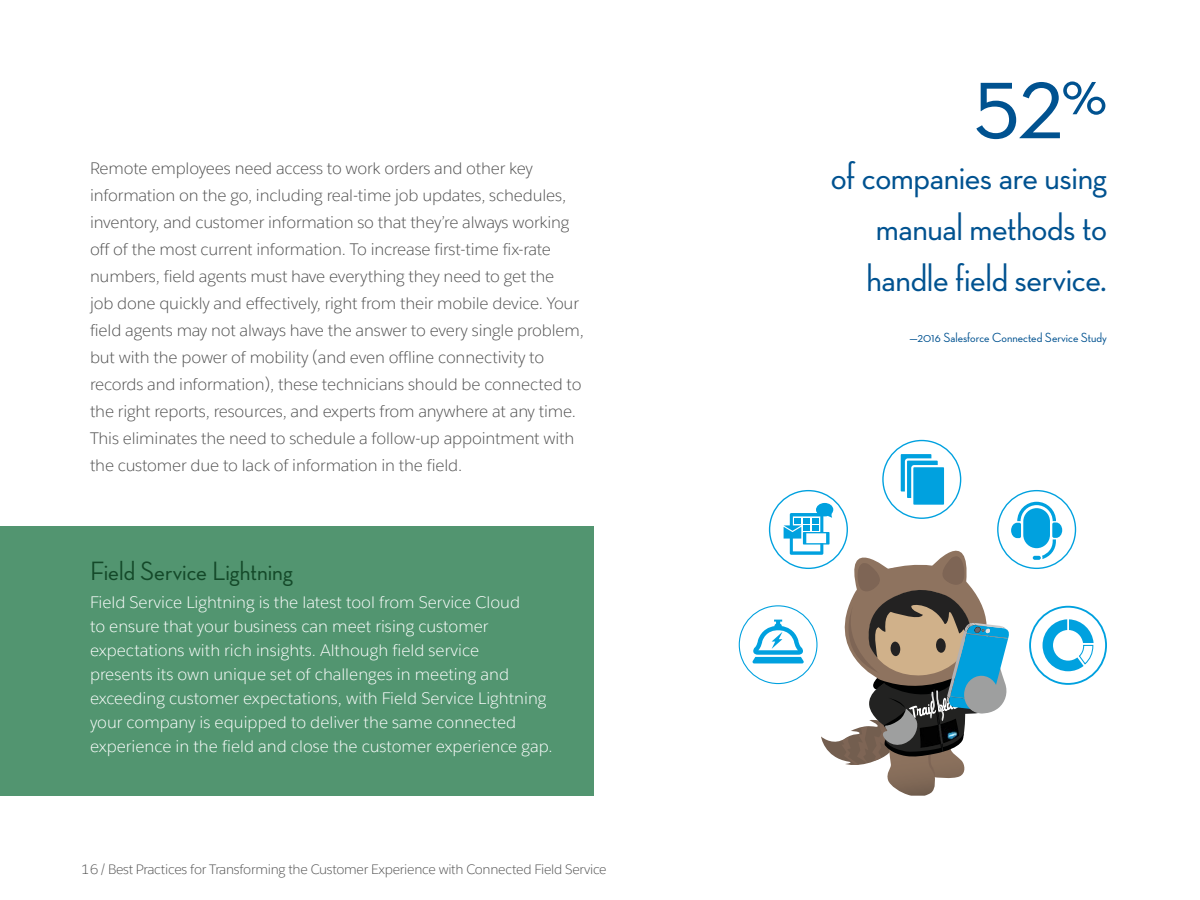
<style>
.page{position:relative;width:1200px;height:900px;background:#fff}
.page>*{position:absolute;margin:0;border:0;box-sizing:border-box;transform-origin:0 0}
.t1{font:500 108px "Neutraface Display";color:#005290}
.t2{font:500 39px/51px "Neutraface Display";letter-spacing:-.01em;color:#005290;text-align:justify}
.t3{font:500 27px "Neutraface Display";color:#144929}
.t4{font:300 16.5px/27px "Salesforce Sans";letter-spacing:-.01em;color:#505050}
.t5{font:300 16.5px/24px "Salesforce Sans";color:#fff}
.t6{font:300 13.5px "Salesforce Sans";letter-spacing:-.02em;color:#505050}
.t7{font:500 13.5px "Neutraface Display";color:#005290}
</style>
<div class="page">
<div style="left:0;top:526px;width:594px;height:270px;background:#529570"></div>
<svg style="left:752px;top:454px;width:342px;height:342px"></svg>
<p class="t4" style="left:90px;top:155px;width:496px">Remote employees need access to work orders and other key information on the go, including real-time job updates, schedules, inventory, and customer information so that they’re always working off of the most current information. To increase first-time fix-rate numbers, field agents must have everything they need to get the<br>job done quickly and effectively, right from their mobile device. Your field agents may not always have the answer to every single problem, but with the power of mobility (and even offline connectivity to records and information), these technicians should be connected to the right reports, resources, and experts from anywhere at any time.<br>This eliminates the need to schedule a follow-up appointment with the customer due to lack of information in the field.</p>
<h3 class="t3" style="left:90px;top:556px;width:204px">Field Service Lightning</h3>
<p class="t5" style="left:90px;top:590px;width:464px">Field Service Lightning is the latest tool from Service Cloud<br>to ensure that your business can meet rising customer expectations with rich insights. Although field service<br>presents its own unique set of challenges in meeting and exceeding customer expectations, with Field Service Lightning your company is equipped to deliver the same connected experience in the field and close the customer experience gap.</p>
<p class="t6" style="left:81px;top:861px;width:527px">16/Best Practices for Transforming the Customer Experience with Connected Field Service</p>
<h1 class="t1" style="left:974px;top:42px;width:135px">52<sup>%</sup></h1>
<h2 class="t2" style="left:867px;top:151px;width:242px;text-indent:-36px">of companies are using manual methods to handle field service.</h2>
<p class="t7" style="left:909px;top:330px;width:199px">—2016 Salesforce Connected Service Study</p>
</div>
